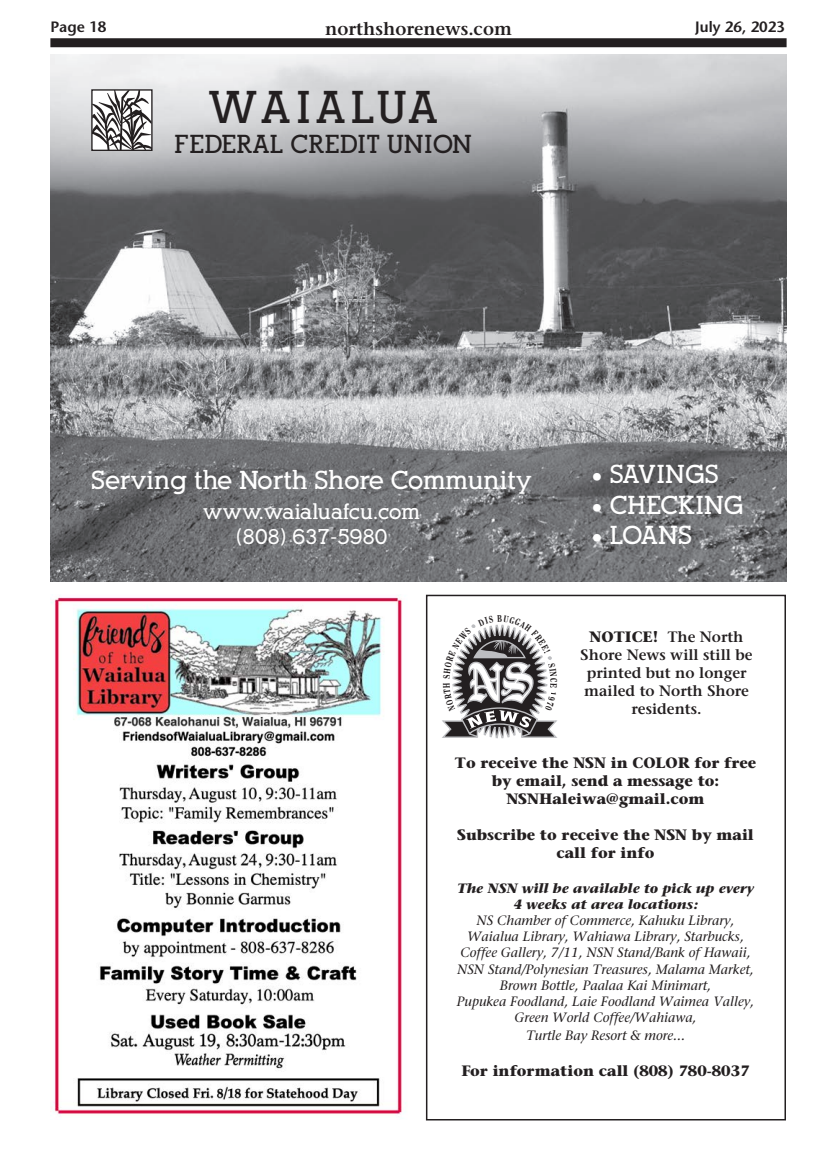
<style>
.page{position:relative;width:837px;height:1161px;background:#fff}
.page>*{position:absolute;margin:0;border:0;box-sizing:border-box;transform-origin:0 0}
.t1{font:700 45px "Alexandria FLF";letter-spacing:.075em;color:#231f20}
.t2{font:700 25.5px "Alexandria FLF";color:#fff}
.t3{font:700 25.5px "Alexandria FLF";color:#231f20}
.t4{font:700 21px/25.2px "Alexandria FLF";color:#fff;text-align:center}
.t5{font:600 18px "Stone Serif";color:#231f20}
.Body_text{font:700 15px/18px "Stone Serif";color:#231f20;text-align:center}
.Body_text-2{font:600 15px/18px "Stone Serif";color:#231f20;text-align:center}
.t6{font:600 15px "Stone Sans";color:#231f20}
.Body_text-3{font:italic 13.5px/16.2px "Stone Serif";color:#231f20;text-align:center}
.Body_text-4{font:italic 700 13.5px "Stone Serif";color:#231f20}
.s1{font-weight:700}
</style>
<div class="page">
<div style="left:50px;top:38px;width:737px;height:9px;background:#231f20"></div>
<img style="left:51px;top:55px;width:736px;height:526px">
<svg style="left:93px;top:91px;width:58px;height:58px"></svg>
<div style="left:91px;top:89px;width:62px;height:62px;border:1px solid #231f20"></div>
<div style="left:426px;top:595px;width:360px;height:525px;border:2px solid #231f20"></div>
<img style="left:51px;top:595px;width:355px;height:519px">
<svg style="left:442px;top:624px;width:115px;height:115px"></svg>
<p class="t6" style="left:50px;top:18px;width:58px">Page 18</p>
<h3 class="t5" style="left:325px;top:17px;width:188px">northshorenews.com</h3>
<p class="t6" style="left:695px;top:18px;width:91px">July 26, 2023</p>
<p class="t1" style="left:208px;top:83px;width:232px">WAIALUA</p>
<p class="t3" style="left:174px;top:131px;width:299px">FEDERAL CREDIT UNION</p>
<p class="t2" style="left:91px;top:467px;width:442px">Serving the North Shore Community</p>
<p class="t2" style="left:592px;top:461px;width:128px">• SAVINGS</p>
<p class="t2" style="left:592px;top:491px;width:153px">• CHECKING</p>
<p class="t2" style="left:592px;top:522px;width:102px">• LOANS</p>
<p class="t4" style="left:203px;top:499px;width:219px">www.waialuafcu.com (808) 637-5980</p>
<p class="Body_text-2" style="left:581px;top:628px;width:173px"><span class="s1">NOTICE!</span> The North<br>Shore News will still be printed but no longer mailed to North Shore residents.</p>
<p class="Body_text" style="left:455px;top:754px;width:303px">To receive the NSN in COLOR for free by email, send a message to:</p>
<p class="Body_text" style="left:506px;top:790px;width:200px">NSNHaleiwa@gmail.com</p>
<p class="Body_text" style="left:457px;top:826px;width:298px">Subscribe to receive the NSN by mail call for info</p>
<p class="Body_text-4" style="left:457px;top:879px;width:298px">The NSN will be available to pick up every</p>
<p class="Body_text-4" style="left:513px;top:896px;width:186px">4 weeks at area locations:</p>
<p class="Body_text-3" style="left:477px;top:912px;width:260px">NS Chamber of Commerce, Kahuku Library,</p>
<p class="Body_text-3" style="left:467px;top:928px;width:278px">Waialua Library, Wahiawa Library, Starbucks,</p>
<p class="Body_text-3" style="left:460px;top:945px;width:292px">Coffee Gallery, 7/11, NSN Stand/Bank of Hawaii,</p>
<p class="Body_text-3" style="left:457px;top:961px;width:298px">NSN Stand/Polynesian Treasures, Malama Market,<br>Brown Bottle, Paalaa Kai Minimart,</p>
<p class="Body_text-3" style="left:457px;top:993px;width:299px">Pupukea Foodland, Laie Foodland Waimea Valley,<br>Green World Coffee/Wahiawa,</p>
<p class="Body_text-3" style="left:526px;top:1027px;width:160px">Turtle Bay Resort &amp; more...</p>
<p class="Body_text" style="left:461px;top:1062px;width:290px">For information call (808) 780-8037</p>
</div>
